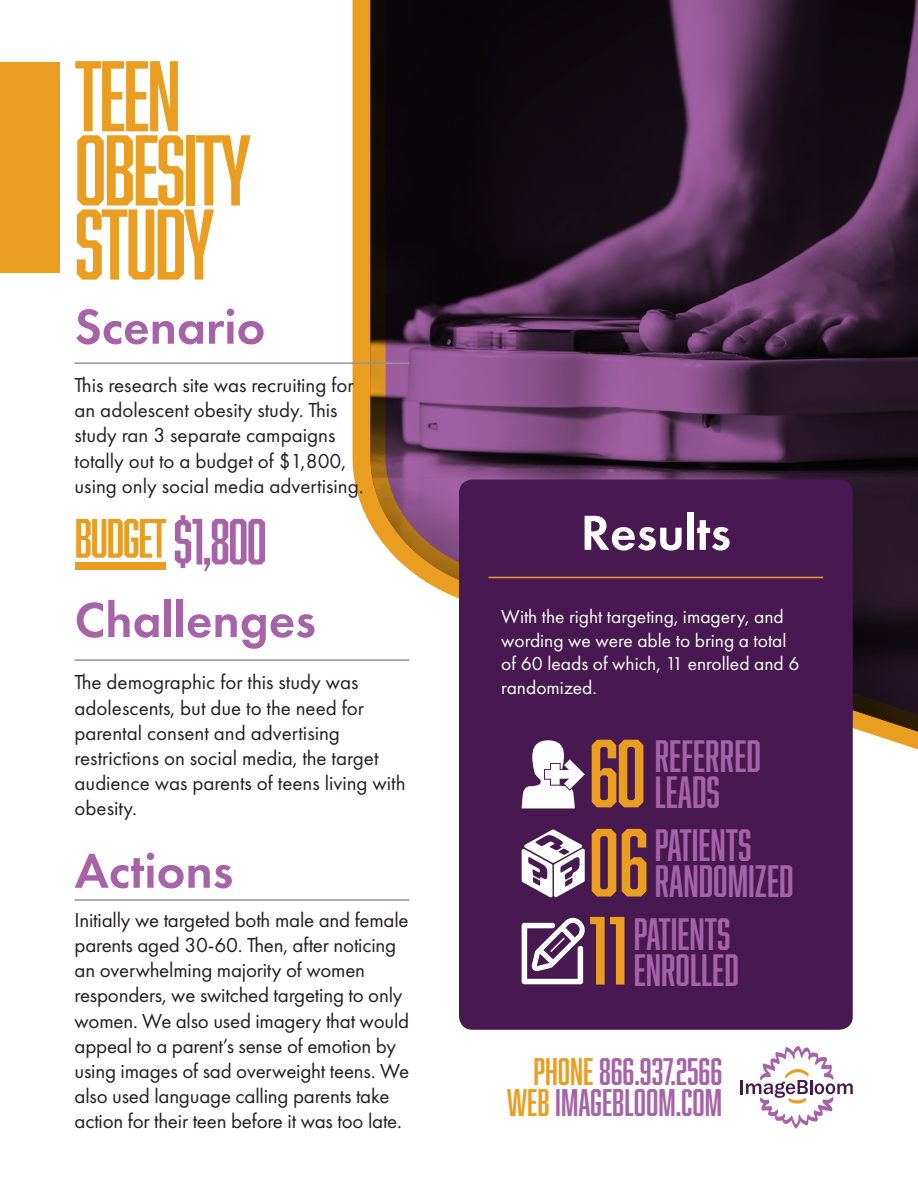
<style>
.page{position:relative;width:918px;height:1188px;background:#fff}
.page>*{position:absolute;margin:0;border:0;box-sizing:border-box;transform-origin:0 0}
.t1{font:92.4px "Abolition";letter-spacing:-.03em;color:#ea9e21}
.t2{font:89.1px "Abolition";color:#ea9e21}
.t3{font:60px "Abolition";color:#a663a7}
.t4{font:600 51px "Futura PT";color:#a663a7}
.t5{font:600 51px "Futura PT";color:#fff}
.t6{font:51px "Abolition";letter-spacing:-.03em;color:#ea9e21}
.t7{font:41.7px/36.2px "Abolition";color:#a663a7}
.t8{font:35.4px "Abolition";color:#a663a7}
.t9{font:21px/25.2px "Futura PT";letter-spacing:-.01em;color:#231f20}
.t10{font:19.5px/23.4px "Futura PT";color:#fff}
.s1{color:#ea9e21}
</style>
<div class="page">
<svg style="left:352px;top:0;width:18px;height:524px;background:#eca737"></svg>
<img style="left:370px;top:0;width:548px;height:732px">
<hr style="left:75px;top:362px;width:334px;height:2px;background:#959595">
<hr style="left:75px;top:659px;width:334px;height:2px;background:#959595">
<hr style="left:75px;top:899px;width:334px;height:2px;background:#959595">
<div style="left:459px;top:480px;width:394px;height:550px;background:#481950;border-radius:14px"></div>
<hr style="left:488px;top:577px;width:335px;height:1px;background:#ea9e21">
<svg style="left:522px;top:740px;width:63px;height:68px"></svg>
<svg style="left:522px;top:829px;width:63px;height:69px"></svg>
<div style="left:0;top:62px;width:59px;height:211px;background:#ea9e21"></div>
<svg style="left:741px;top:1046px;width:112px;height:83px"></svg>
<div style="left:75px;top:563px;width:91px;height:7px;background:#ea9e21"></div>
<svg style="left:522px;top:918px;width:63px;height:66px"></svg>
<p class="t1" style="left:75px;top:43px;width:108px">TEEN</p>
<p class="t1" style="left:75px;top:117px;width:178px">OBESITY</p>
<p class="t1" style="left:75px;top:191px;width:142px">STUDY</p>
<p class="t4" style="left:75px;top:295px;width:192px">Scenario</p>
<p class="t9" style="left:75px;top:372px;width:291px">This research site was recruiting for an adolescent obesity study. This study ran 3 separate campaigns totally out to a budget of $1,800, using only social media advertising.</p>
<p class="t6" style="left:75px;top:509px;width:94px">BUDGET</p>
<p class="t3" style="left:173px;top:507px;width:95px">$1,800</p>
<p class="t4" style="left:75px;top:588px;width:243px">Challenges</p>
<p class="t9" style="left:75px;top:670px;width:333px">The demographic for this study was adolescents, but due to the need for parental consent and advertising restrictions on social media, the target audience was parents of teens living with obesity.</p>
<p class="t4" style="left:75px;top:839px;width:160px">Actions</p>
<p class="t9" style="left:75px;top:907px;width:336px">Initially we targeted both male and female parents aged 30-60. Then, after noticing an overwhelming majority of women responders, we switched targeting to only women. We also used imagery that would appeal to a parent’s sense of emotion by using images of sad overweight teens. We also used language calling parents take action for their teen before it was too late.</p>
<p class="t5" style="left:581px;top:501px;width:152px">Results</p>
<p class="t10" style="left:501px;top:605px;width:300px">With the right targeting, imagery, and wording we were able to bring a total of 60 leads of which, 11 enrolled and 6 randomized.</p>
<p class="t2" style="left:589px;top:722px;width:59px">60</p>
<p class="t7" style="left:655px;top:737px;width:108px">REFERRED<br>LEADS</p>
<p class="t7" style="left:655px;top:826px;width:98px">PATIENTS</p>
<p class="t7" style="left:655px;top:862px;width:141px">RANDOMIZED</p>
<p class="t7" style="left:634px;top:916px;width:98px">PATIENTS</p>
<p class="t7" style="left:634px;top:952px;width:107px">ENROLLED</p>
<p class="t2" style="left:589px;top:811px;width:61px">06</p>
<p class="t2" style="left:589px;top:899px;width:40px">11</p>
<p class="t8" style="left:533px;top:1051px;width:190px"><span class="s1">PHONE</span> 866.937.2566</p>
<p class="t8" style="left:507px;top:1082px;width:217px"><span class="s1">WEB</span> IMAGEBLOOM.COM</p>
</div>
